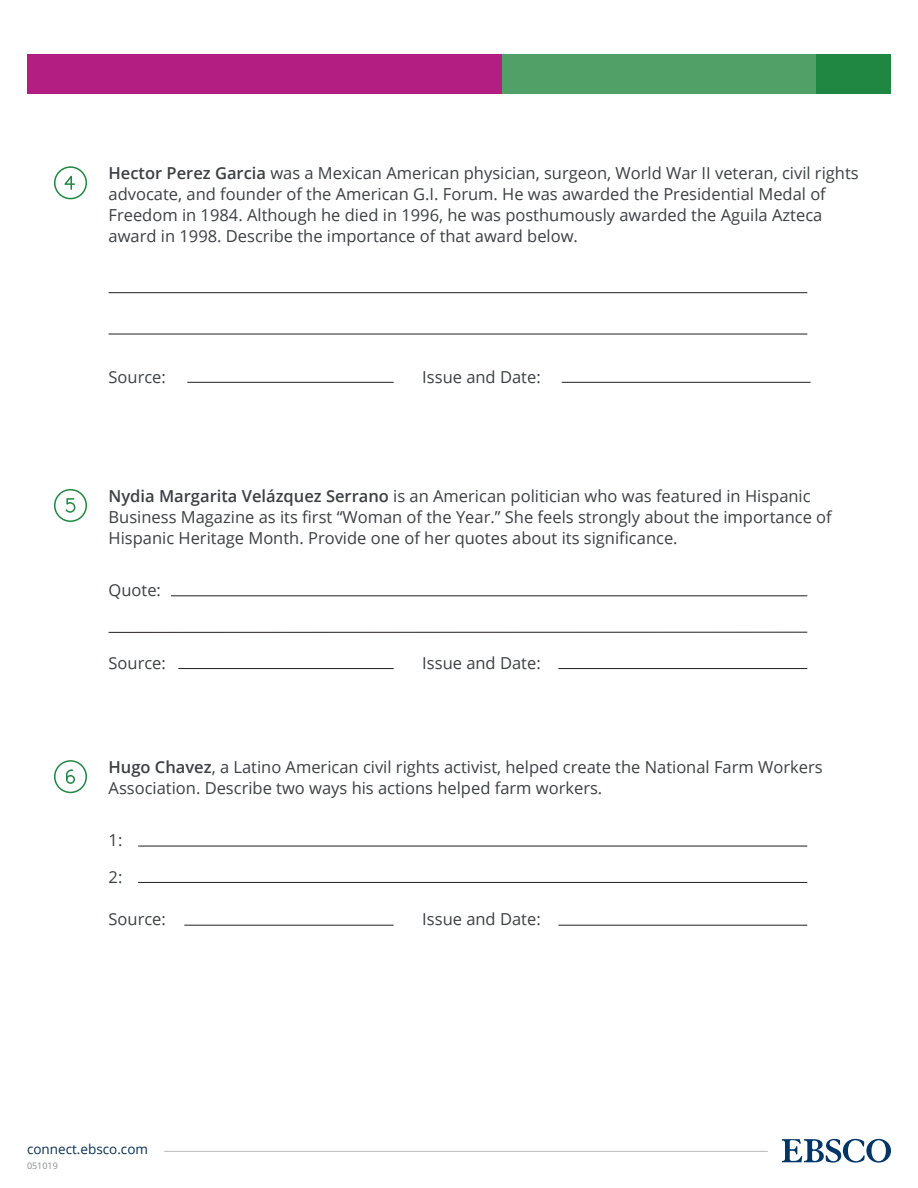
<style>
.page{position:relative;width:918px;height:1188px;background:#fff}
.page>*{position:absolute;margin:0;border:0;box-sizing:border-box;transform-origin:0 0}
.t1{font:16.5px/21px "Open Sans";color:#3c4042}
.t2{font:13.5px "Open Sans";color:#093153}
.t3{font:9px "Open Sans";color:#898b8e}
.s1{font-weight:600}
</style>
<div class="page">
<svg style="left:782px;top:1139px;width:109px;height:24px"></svg>
<hr style="left:164px;top:1151px;width:604px;height:1px;background:#bababa">
<div style="left:27px;top:54px;width:864px;height:40px;background:#b31e83"></div>
<div style="left:502px;top:54px;width:315px;height:40px;background:#50a068"></div>
<div style="left:817px;top:54px;width:74px;height:40px;background:#1f8742"></div>
<hr style="left:109px;top:292px;width:698px;height:1px;background:#231f20">
<hr style="left:138px;top:846px;width:669px;height:1px;background:#231f20">
<hr style="left:171px;top:596px;width:636px;height:1px;background:#231f20">
<hr style="left:138px;top:882px;width:669px;height:1px;background:#231f20">
<hr style="left:109px;top:632px;width:698px;height:1px;background:#231f20">
<hr style="left:187px;top:382px;width:207px;height:1px;background:#231f20">
<hr style="left:184px;top:925px;width:210px;height:1px;background:#231f20">
<hr style="left:178px;top:668px;width:216px;height:1px;background:#231f20">
<hr style="left:562px;top:382px;width:249px;height:1px;background:#231f20">
<hr style="left:558px;top:925px;width:249px;height:1px;background:#231f20">
<hr style="left:558px;top:668px;width:249px;height:1px;background:#231f20">
<svg style="left:54px;top:166px;width:33px;height:33px"></svg>
<svg style="left:54px;top:489px;width:33px;height:33px"></svg>
<svg style="left:54px;top:760px;width:33px;height:33px"></svg>
<hr style="left:109px;top:334px;width:698px;height:1px;background:#231f20">
<p class="t1" style="left:109px;top:162px;width:752px"><span class="s1">Hector Perez Garcia</span> was a Mexican American physician, surgeon, World War II veteran, civil rights advocate, and founder of the American G.I. Forum. He was awarded the Presidential Medal of Freedom in 1984. Although he died in 1996, he was posthumously awarded the Aguila Azteca award in 1998. Describe the importance of that award below.</p>
<p class="t1" style="left:109px;top:366px;width:59px">Source:</p>
<p class="t1" style="left:422px;top:366px;width:120px">Issue and Date:</p>
<p class="t1" style="left:109px;top:485px;width:725px"><span class="s1">Nydia Margarita Velázquez Serrano</span> is an American politician who was featured in Hispanic<br>Business Magazine as its first “Woman of the Year.” She feels strongly about the importance of<br>Hispanic Heritage Month. Provide one of her quotes about its significance.</p>
<p class="t1" style="left:109px;top:579px;width:54px">Quote:</p>
<p class="t1" style="left:109px;top:652px;width:59px">Source:</p>
<p class="t1" style="left:422px;top:652px;width:120px">Issue and Date:</p>
<p class="t1" style="left:109px;top:756px;width:716px"><span class="s1">Hugo Chavez</span>, a Latino American civil rights activist, helped create the National Farm Workers<br>Association. Describe two ways his actions helped farm workers.</p>
<p class="t1" style="left:109px;top:829px;width:15px">1:</p>
<p class="t1" style="left:109px;top:866px;width:15px">2:</p>
<p class="t1" style="left:109px;top:908px;width:59px">Source:</p>
<p class="t2" style="left:27px;top:1140px;width:123px">connect.ebsco.com</p>
<p class="t3" style="left:27px;top:1160px;width:32px">051019</p>
<p class="t1" style="left:422px;top:908px;width:120px">Issue and Date:</p>
</div>
